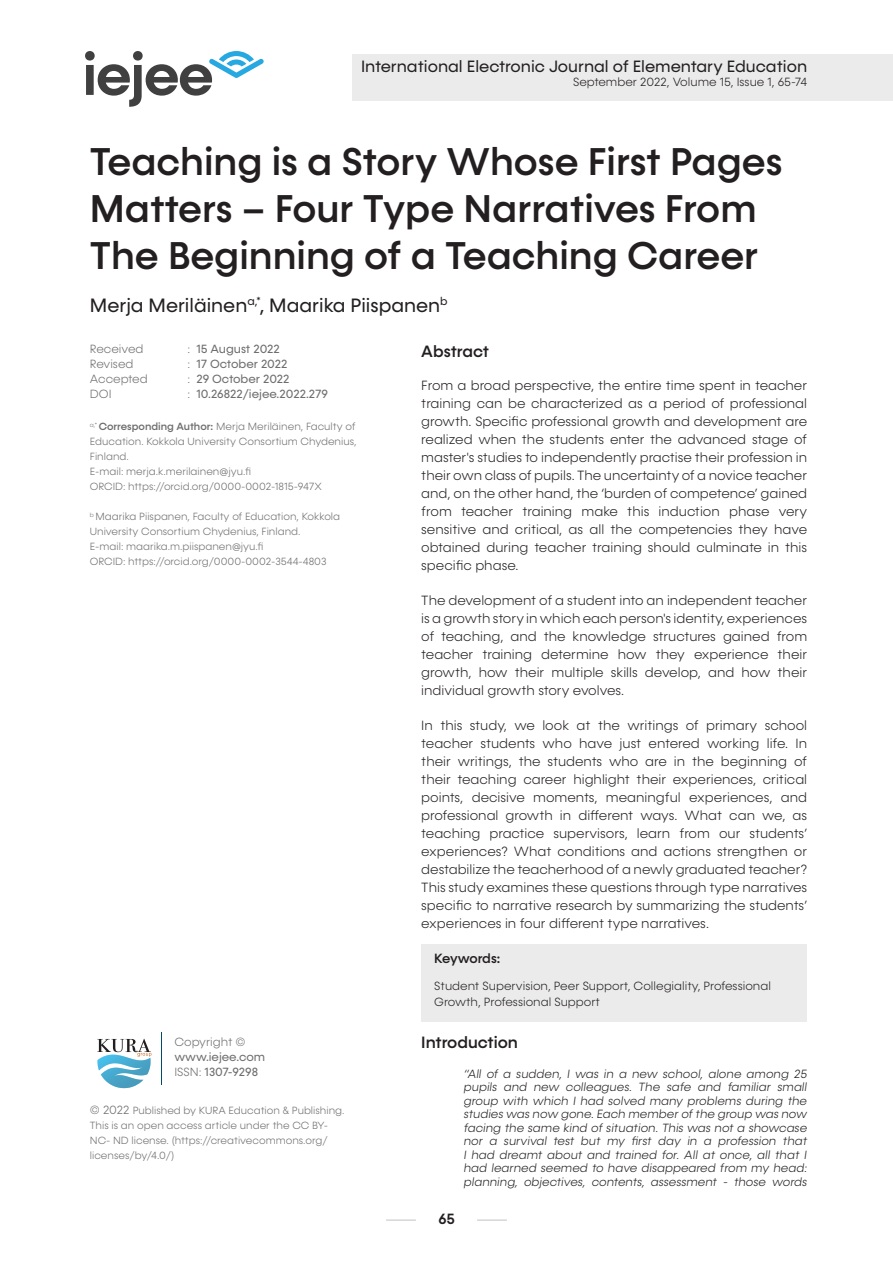
<style>
.page{position:relative;width:893px;height:1263px;background:#fff}
.page>*{position:absolute;margin:0;border:0;box-sizing:border-box;transform-origin:0 0}
.t1{font:500 39px/46.8px "Konnect";color:#231f20}
.t2{font:19.5px "Konnect";color:#231f20}
.t3{font:16.5px "Konnect";color:#231f20}
.t4{font:500 16.5px "Konnect";color:#231f20}
.t5{font:500 15px "Konnect";color:#231f20}
.Metin{font:300 13.5px/18px "Konnect";color:#231f20;text-align:justify}
.t6{font:500 13.5px "Konnect";letter-spacing:-.025em;color:#231f20}
.Doğrudan_alıntı_ve_a{font:italic 300 12px/13.5px "Konnect";color:#231f20;text-align:justify}
.anahtar_kelimeler{font:300 12px/16.5px "Konnect";color:#231f20}
.t7{font:12px/15px "Konnect";color:#6e6e70}
.t8{font:300 12px "Konnect";color:#6e6e70}
.t9{font:300 10.5px/15px "Konnect";color:#6e6e70}
.s1{font-weight:300}
.s2{font-weight:500}
.s3{font-size:12px}
</style>
<div class="page">
<svg style="left:85px;top:51px;width:179px;height:56px"></svg>
<div style="left:352px;top:55px;width:541px;height:46px;background:#ebebeb"></div>
<hr style="left:161px;top:1033px;width:1px;height:52px;background:#004b6c">
<svg style="left:97px;top:1039px;width:54px;height:49px"></svg>
<hr style="left:386px;top:1220px;width:30px;height:1px;background:#c2c2c2">
<hr style="left:477px;top:1220px;width:30px;height:1px;background:#c2c2c2">
<div style="left:421px;top:944px;width:386px;height:77px;background:#ebebeb"></div>
<p class="t3" style="left:361px;top:56px;width:448px">International Electronic Journal of Elementary Education</p>
<p class="anahtar_kelimeler" style="left:573px;top:74px;width:236px">September 2022, Volume 15, Issue 1, 65-74</p>
<p class="t1" style="left:90px;top:139px;width:694px">Teaching is a Story Whose First Pages<br>Matters – Four Type Narratives From<br>The Beginning of a Teaching Career</p>
<p class="t2" style="left:90px;top:294px;width:359px">Merja Meriläinen<sup>a,*</sup>, Maarika Piispanen<sup>b</sup></p>
<p class="t4" style="left:421px;top:342px;width:69px">Abstract</p>
<p class="t8" style="left:90px;top:342px;width:55px">Received</p>
<p class="t7" style="left:187px;top:342px;width:94px"><span class="s1">:</span> 15 August 2022</p>
<p class="t8" style="left:90px;top:357px;width:45px">Revised</p>
<p class="t7" style="left:187px;top:357px;width:102px"><span class="s1">:</span> 17 October 2022</p>
<p class="t8" style="left:90px;top:372px;width:59px">Accepted</p>
<p class="t7" style="left:187px;top:372px;width:104px"><span class="s1">:</span> 29 October 2022</p>
<p class="t8" style="left:90px;top:387px;width:23px">DOI</p>
<p class="t7" style="left:187px;top:387px;width:142px"><span class="s1">:</span> 10.26822/iejee.2022.279</p>
<p class="t9" style="left:90px;top:419px;width:268px;text-align:justify"><sup>a,*</sup> <span class="s2">Corresponding Author:</span> Merja Meriläinen, Faculty of Education. Kokkola University Consortium Chydenius, Finland.</p>
<p class="t9" style="left:90px;top:464px;width:163px">E-mail: merja.k.merilainen@jyu.fi</p>
<p class="t9" style="left:90px;top:479px;width:234px">ORCID: https://orcid.org/0000-0002-1815-947X</p>
<p class="t9" style="left:90px;top:509px;width:252px"><sup>b</sup> Maarika Piispanen, Faculty of Education, Kokkola<br>University Consortium Chydenius, Finland.</p>
<p class="t9" style="left:90px;top:539px;width:175px">E-mail: maarika.m.piispanen@jyu.fi</p>
<p class="t9" style="left:90px;top:554px;width:238px">ORCID: https://orcid.org/0000-0002-3544-4803</p>
<p class="Metin" style="left:421px;top:377px;width:387px">From a broad perspective, the entire time spent in teacher training can be characterized as a period of professional growth. Specific professional growth and development are realized when the students enter the advanced stage of master's studies to independently practise their profession in their own class of pupils. The uncertainty of a novice teacher and, on the other hand, the ‘burden of competence’ gained from teacher training make this induction phase very sensitive and critical, as all the competencies they have obtained during teacher training should culminate in this specific phase.</p>
<p class="Metin" style="left:421px;top:592px;width:387px">The development of a student into an independent teacher is a growth story in which each person's identity, experiences of teaching, and the knowledge structures gained from teacher training determine how they experience their growth, how their multiple skills develop, and how their individual growth story evolves.</p>
<p class="Metin" style="left:421px;top:717px;width:387px">In this study, we look at the writings of primary school teacher students who have just entered working life. In their writings, the students who are in the beginning of their teaching career highlight their experiences, critical points, decisive moments, meaningful experiences, and professional growth in different ways. What can we, as teaching practice supervisors, learn from our students’ experiences? What conditions and actions strengthen or destabilize the teacherhood of a newly graduated teacher?<br>This study examines these questions through type narratives specific to narrative research by summarizing the students’ experiences in four different type narratives.</p>
<p class="t8" style="left:174px;top:1035px;width:73px">Copyright ©</p>
<p class="t7" style="left:174px;top:1050px;width:92px">www.iejee.com<br><span class="s1">ISSN:</span> 1307-9298</p>
<p class="t9" style="left:90px;top:1103px;width:256px"><span class="s3">© 2022</span> Published by KURA Education &amp; Publishing.<br>This is an open access article under the CC BY-NC- ND license. (https://creativecommons.org/ licenses/by/4.0/)</p>
<p class="t6" style="left:434px;top:951px;width:67px">Keywords:</p>
<p class="anahtar_kelimeler" style="left:434px;top:978px;width:338px">Student Supervision, Peer Support, Collegiality, Professional<br>Growth, Professional Support</p>
<p class="t4" style="left:421px;top:1032px;width:98px">Introduction</p>
<p class="Doğrudan_alıntı_ve_a" style="left:464px;top:1067px;width:345px">“All of a sudden, I was in a new school, alone among 25 pupils and new colleagues. The safe and familiar small group with which I had solved many problems during the studies was now gone. Each member of the group was now facing the same kind of situation. This was not a showcase nor a survival test but my first day in a profession that I had dreamt about and trained for. All at once, all that I had learned seemed to have disappeared from my head: planning, objectives, contents, assessment - those words</p>
<p class="t5" style="left:438px;top:1210px;width:18px">65</p>
</div>
